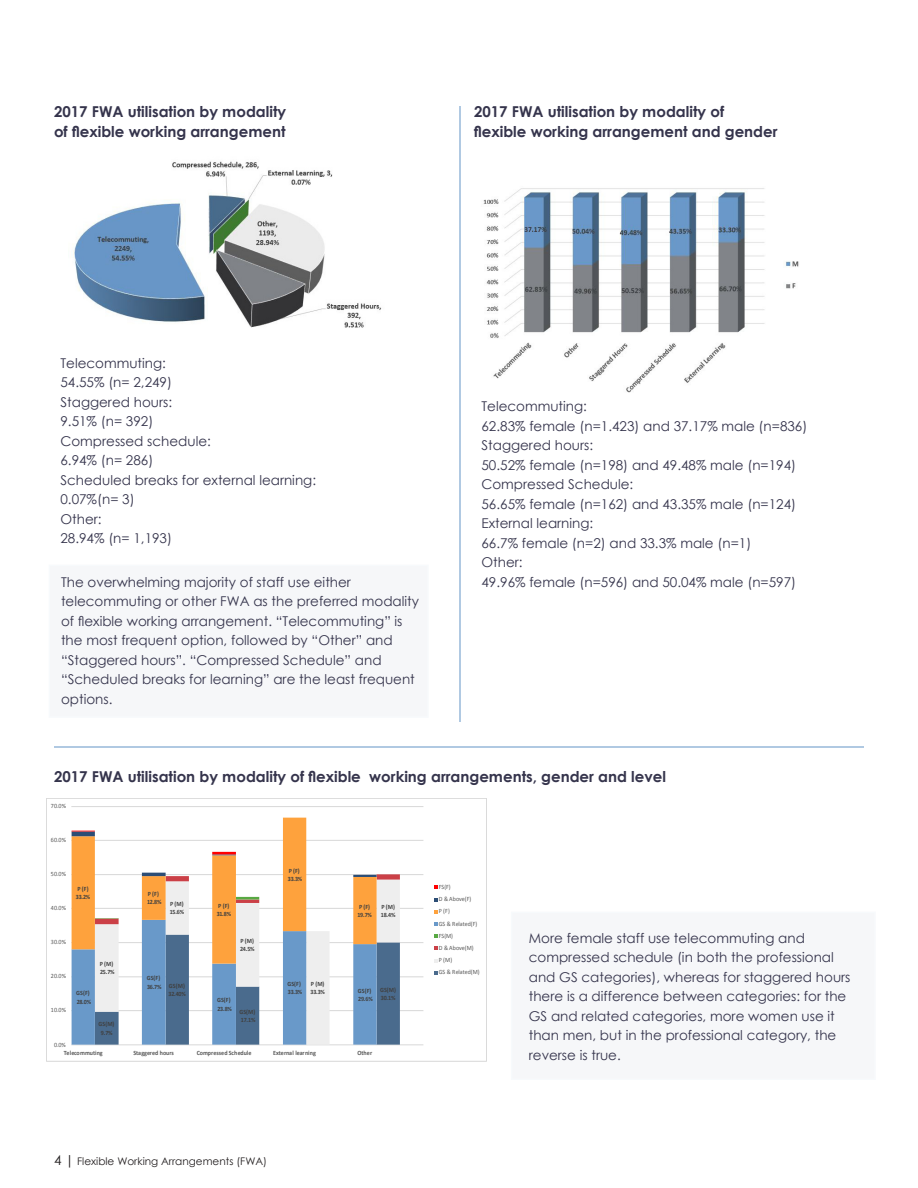
<style>
.page{position:relative;width:918px;height:1188px;background:#fff}
.page>*{position:absolute;margin:0;border:0;box-sizing:border-box;transform-origin:0 0}
.t1{font:700 15px/19.5px "Century Gothic";color:#35344c}
.t2{font:13.5px/19.5px "Century Gothic";color:#35344c}
.t3{font:10.5px "Century Gothic";color:#231f20}
.t4{font:700 6.45px/8.2px "Calibri";letter-spacing:-.04em;color:#404040;scale:.93 1}
.t5{font:6.45px/12.1px "Calibri";letter-spacing:.01em;color:#595959;scale:.93 1}
.t6{font:700 6.45px "Calibri";letter-spacing:-.005em;color:#595959;scale:.93 1}
.s1{font-size:13.5px}
</style>
<div class="page">
<div style="left:511px;top:912px;width:365px;height:168px;background:#f6f7f9"></div>
<hr style="left:459px;top:106px;width:1px;height:615px;background:#6897c7">
<div style="left:49px;top:565px;width:380px;height:153px;background:#f6f7f9"></div>
<hr style="left:54px;top:747px;width:810px;height:1px;background:#6897c7">
<hr style="left:71px;top:1045px;width:352px;height:1px;background:#d9d9d9">
<hr style="left:71px;top:1010px;width:352px;height:1px;background:#d9d9d9">
<hr style="left:71px;top:977px;width:352px;height:1px;background:#d9d9d9">
<hr style="left:71px;top:942px;width:352px;height:1px;background:#d9d9d9">
<hr style="left:71px;top:908px;width:352px;height:1px;background:#d9d9d9">
<hr style="left:71px;top:874px;width:352px;height:1px;background:#d9d9d9">
<hr style="left:71px;top:840px;width:352px;height:1px;background:#d9d9d9">
<hr style="left:71px;top:806px;width:352px;height:1px;background:#d9d9d9">
<svg style="left:72px;top:818px;width:235px;height:13px"></svg>
<svg style="left:72px;top:831px;width:328px;height:214px"></svg>
<svg style="left:434px;top:934px;width:3px;height:4px"></svg>
<svg style="left:434px;top:946px;width:3px;height:4px"></svg>
<div style="left:46px;top:798px;width:441px;height:264px;border:1px solid #d9d9d9"></div>
<img style="left:73px;top:161px;width:309px;height:167px">
<img style="left:483px;top:188px;width:316px;height:205px">
<p class="t1" style="left:54px;top:101px;width:234px">2017 FWA utilisation by modality of flexible working arrangement</p>
<p class="t1" style="left:474px;top:101px;width:305px">2017 FWA utilisation by modality of flexible working arrangement and gender</p>
<p class="t2" style="left:60px;top:353px;width:107px">Telecommuting:</p>
<p class="t2" style="left:60px;top:372px;width:113px">54.55% (n= 2,249)<br>Staggered hours:</p>
<p class="t2" style="left:60px;top:411px;width:94px">9.51% (n= 392)</p>
<p class="t2" style="left:60px;top:431px;width:152px">Compressed schedule:</p>
<p class="t2" style="left:60px;top:450px;width:94px">6.94% (n= 286)</p>
<p class="t2" style="left:60px;top:470px;width:257px">Scheduled breaks for external learning:</p>
<p class="t2" style="left:60px;top:489px;width:76px">0.07%(n= 3)</p>
<p class="t2" style="left:60px;top:509px;width:43px">Other:</p>
<p class="t2" style="left:60px;top:528px;width:113px">28.94% (n= 1,193)</p>
<p class="t2" style="left:61px;top:572px;width:360px">The overwhelming majority of staff use either telecommuting or other FWA as the preferred modality</p>
<p class="t2" style="left:61px;top:611px;width:343px">of flexible working arrangement. “Telecommuting” is</p>
<p class="t2" style="left:61px;top:630px;width:333px">the most frequent option, followed by “Other” and</p>
<p class="t2" style="left:61px;top:650px;width:355px">“Staggered hours”. “Compressed Schedule” and “Scheduled breaks for learning” are the least frequent options.</p>
<p class="t2" style="left:482px;top:396px;width:327px">Telecommuting:<br>62.83% female (n=1.423) and 37.17% male (n=836)</p>
<p class="t2" style="left:482px;top:435px;width:113px">Staggered hours:</p>
<p class="t2" style="left:482px;top:455px;width:316px">50.52% female (n=198) and 49.48% male (n=194)</p>
<p class="t2" style="left:482px;top:474px;width:153px">Compressed Schedule:</p>
<p class="t2" style="left:482px;top:494px;width:316px">56.65% female (n=162) and 43.35% male (n=124)</p>
<p class="t2" style="left:482px;top:513px;width:113px">External learning:</p>
<p class="t2" style="left:482px;top:533px;width:271px">66.7% female (n=2) and 33.3% male (n=1)</p>
<p class="t2" style="left:482px;top:552px;width:43px">Other:</p>
<p class="t2" style="left:482px;top:572px;width:316px">49.96% female (n=596) and 50.04% male (n=597)</p>
<p class="t1" style="left:54px;top:766px;width:613px">2017 FWA utilisation by modality of flexible working arrangements, gender and level</p>
<p class="t5" style="left:51px;top:800px;width:18px">70.0%</p>
<p class="t5" style="left:51px;top:834px;width:18px">60.0%</p>
<p class="t5" style="left:51px;top:868px;width:18px">50.0%</p>
<p class="t4" style="left:288px;top:866px;width:17px">P (F)<br>33.3%</p>
<p class="t5" style="left:51px;top:902px;width:18px">40.0%</p>
<p class="t4" style="left:76px;top:885px;width:17px">P (F)<br>33.2%</p>
<p class="t4" style="left:147px;top:890px;width:17px">P (F)<br>12.8%</p>
<p class="t4" style="left:170px;top:900px;width:17px">P (M)<br>15.6%</p>
<p class="t4" style="left:217px;top:901px;width:17px">P (F)<br>31.8%</p>
<p class="t4" style="left:357px;top:902px;width:17px">P (F)<br>19.7%</p>
<p class="t4" style="left:381px;top:903px;width:17px">P (M)<br>18.4%</p>
<p class="t5" style="left:51px;top:936px;width:18px">30.0%</p>
<p class="t4" style="left:240px;top:937px;width:17px">P (M)<br>24.5%</p>
<p class="t5" style="left:51px;top:970px;width:18px">20.0%</p>
<p class="t5" style="left:51px;top:1004px;width:18px">10.0%</p>
<p class="t4" style="left:76px;top:989px;width:17px">GS(F)<br>28.0%</p>
<p class="t4" style="left:100px;top:960px;width:17px">P (M)<br>25.7%</p>
<p class="t4" style="left:99px;top:1020px;width:19px;text-align:center">GS(M)<br>9.7%</p>
<p class="t4" style="left:147px;top:974px;width:17px">GS(F)<br>36.7%</p>
<p class="t4" style="left:169px;top:981px;width:20px">GS(M)<br>32.40%</p>
<p class="t4" style="left:217px;top:996px;width:17px">GS(F)<br>23.8%</p>
<p class="t4" style="left:239px;top:1007px;width:19px">GS(M)<br>17.1%</p>
<p class="t4" style="left:287px;top:980px;width:17px">GS(F)<br>33.3%</p>
<p class="t4" style="left:358px;top:986px;width:17px">GS(F)<br>29.6%</p>
<p class="t4" style="left:311px;top:980px;width:17px">P (M)<br>33.3%</p>
<p class="t4" style="left:380px;top:985px;width:19px">GS(M)<br>30.1%</p>
<p class="t5" style="left:54px;top:1038px;width:14px">0.0%</p>
<p class="t6" style="left:64px;top:1049px;width:43px">Telecommuting</p>
<p class="t6" style="left:133px;top:1049px;width:45px">Staggered hours</p>
<p class="t6" style="left:197px;top:1049px;width:60px">Compressed Schedule</p>
<p class="t6" style="left:273px;top:1049px;width:47px">External learning</p>
<p class="t6" style="left:358px;top:1049px;width:17px">Other</p>
<p class="t3" style="left:54px;top:1154px;width:215px"><span class="s1">4 |</span> Flexible Working Arrangements (FWA)</p>
<p class="t5" style="left:439px;top:881px;width:45px">FS(F)<br>D &amp; Above(F)<br>P (F)<br>GS &amp; Related(F)<br>FS(M)<br>D &amp; Above(M)<br>P (M)<br>GS &amp; Related(M)</p>
<p class="t2" style="left:529px;top:928px;width:323px">More female staff use telecommuting and compressed schedule (in both the professional and GS categories), whereas for staggered hours there is a difference between categories: for the GS and related categories, more women use it than men, but in the professional category, the reverse is true.</p>
</div>
